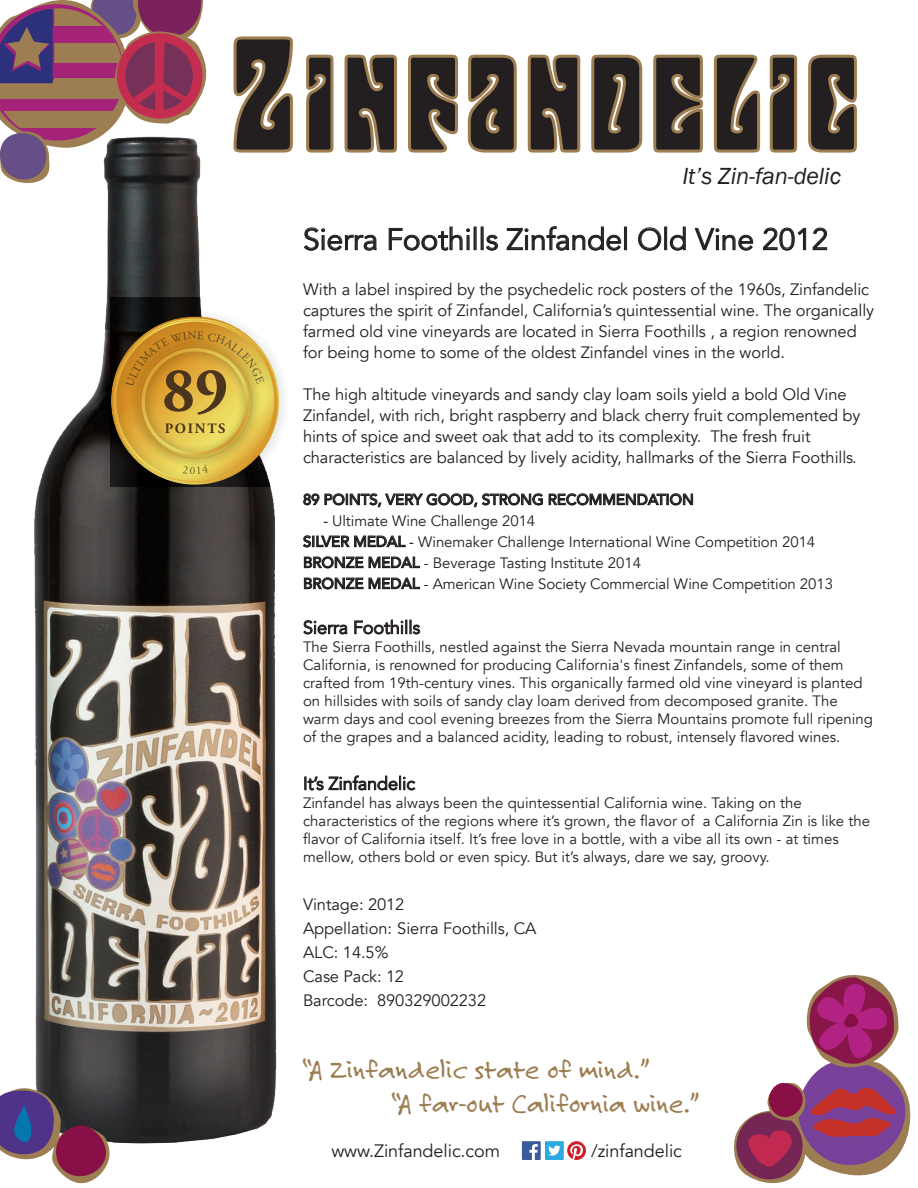
<style>
.page{position:relative;width:918px;height:1188px;background:#fff}
.page>*{position:absolute;margin:0;border:0;box-sizing:border-box;transform-origin:0 0}
.t1{font:126.45px "Mojo Std";letter-spacing:.05em;color:#231f20;scale:1.35 1}
.t2{font:700 63.6px "Adobe Garamond Pro";color:#4b351e}
.t3{font:30px "Avenir";letter-spacing:-.005em;color:#231f20}
.t4{font:28.5px/34.2px "Felt Tip Roman";color:#9d7e52}
.t5{font:italic 24px "Franklin Gothic";letter-spacing:-.005em;color:#231f20}
.t6{font:18px "Avenir";letter-spacing:-.005em;color:#231f20}
.t7{font:16.5px/21px "Avenir";letter-spacing:-.005em;color:#231f20}
.t8{font:15px/18px "Avenir";color:#231f20}
.t9{font:500 15px "Avenir";letter-spacing:-.005em;color:#231f20}
.t10{font:700 14.25px "Adobe Garamond Pro";letter-spacing:.12em;color:#4b351e}
.s1{font-size:150.9px}
.s2{font-weight:500}
</style>
<div class="page">
<img style="left:34px;top:188px;width:243px;height:956px">
<svg style="left:304px;top:227px;width:73px;height:24px"></svg>
<svg style="left:388px;top:226px;width:82px;height:25px"></svg>
<svg style="left:486px;top:234px;width:12px;height:17px"></svg>
<svg style="left:506px;top:226px;width:115px;height:25px"></svg>
<div style="left:624px;top:227px;width:3px;height:23px;border:1px solid #231f20"></div>
<svg style="left:638px;top:227px;width:24px;height:24px"></svg>
<div style="left:664px;top:227px;width:3px;height:23px;border:1px solid #231f20"></div>
<svg style="left:670px;top:226px;width:16px;height:25px"></svg>
<svg style="left:694px;top:227px;width:59px;height:24px"></svg>
<svg style="left:763px;top:227px;width:43px;height:24px"></svg>
<svg style="left:812px;top:227px;width:15px;height:23px"></svg>
<svg style="left:303px;top:493px;width:390px;height:14px"></svg>
<svg style="left:303px;top:535px;width:103px;height:13px"></svg>
<svg style="left:304px;top:556px;width:116px;height:13px"></svg>
<svg style="left:304px;top:577px;width:116px;height:13px"></svg>
<svg style="left:303px;top:620px;width:45px;height:15px"></svg>
<svg style="left:354px;top:619px;width:67px;height:16px"></svg>
<svg style="left:304px;top:775px;width:112px;height:16px"></svg>
<svg style="left:233px;top:36px;width:60px;height:117px"></svg>
<svg style="left:306px;top:54px;width:28px;height:99px"></svg>
<svg style="left:344px;top:54px;width:53px;height:99px"></svg>
<svg style="left:408px;top:54px;width:50px;height:99px"></svg>
<svg style="left:467px;top:54px;width:50px;height:99px"></svg>
<svg style="left:527px;top:54px;width:54px;height:99px"></svg>
<svg style="left:591px;top:54px;width:52px;height:99px"></svg>
<svg style="left:653px;top:54px;width:50px;height:99px"></svg>
<svg style="left:713px;top:54px;width:48px;height:99px"></svg>
<svg style="left:769px;top:54px;width:29px;height:99px"></svg>
<svg style="left:808px;top:54px;width:49px;height:99px"></svg>
<svg style="left:0;top:0;width:207px;height:188px"></svg>
<svg style="left:734px;top:975px;width:177px;height:209px"></svg>
<svg style="left:0;top:1085px;width:110px;height:99px"></svg>
<div style="left:522px;top:1141px;width:19px;height:19px;background:#3b5a9a"></div>
<svg style="left:530px;top:1144px;width:8px;height:16px"></svg>
<div style="left:545px;top:1141px;width:19px;height:19px;background:#2aaae1"></div>
<svg style="left:548px;top:1145px;width:13px;height:11px"></svg>
<svg style="left:567px;top:1141px;width:19px;height:19px"></svg>
<img style="left:99px;top:303px;width:178px;height:197px">
<img style="left:110px;top:298px;width:174px;height:189px">
<svg style="left:113px;top:318px;width:165px;height:165px;background:#c3a046"></svg>
<h1 class="t1" style="left:232px;top:37px;width:465px"><span class="s1">Z</span>INFANDELIC</h1>
<h3 class="t5" style="left:682px;top:161px;width:160px">It’s Zin-fan-delic</h3>
<h2 class="t2" style="left:162px;top:354px;width:68px">89</h2>
<p class="t10" style="left:165px;top:420px;width:62px">POINTS</p>
<h3 class="t3" style="left:303px;top:221px;width:527px">Sierra Foothills Zinfandel Old Vine 2012</h3>
<p class="t7" style="left:303px;top:279px;width:573px">With a label inspired by the psychedelic rock posters of the 1960s, Zinfandelic captures the spirit of Zinfandel, California’s quintessential wine. The organically farmed old vine vineyards are located in Sierra Foothills , a region renowned for being home to some of the oldest Zinfandel vines in the world.</p>
<p class="t7" style="left:303px;top:384px;width:559px">The high altitude vineyards and sandy clay loam soils yield a bold Old Vine Zinfandel, with rich, bright raspberry and black cherry fruit complemented by hints of spice and sweet oak that add to its complexity. The fresh fruit characteristics are balanced by lively acidity, hallmarks of the Sierra Foothills.</p>
<p class="t9" style="left:303px;top:486px;width:392px">89 POINTS, VERY GOOD, STRONG RECOMMENDATION</p>
<p class="t8" style="left:303px;top:510px;width:532px;line-height:21px;text-indent:20px"><span class="s2">-</span> Ultimate Wine Challenge 2014<br><span class="s2">SILVER MEDAL -</span> Winemaker Challenge International Wine Competition 2014<br><span class="s2">BRONZE MEDAL</span> - Beverage Tasting Institute 2014<br><span class="s2">BRONZE MEDAL</span> - American Wine Society Commercial Wine Competition 2013</p>
<p class="t6" style="left:303px;top:617px;width:119px">Sierra Foothills</p>
<p class="t8" style="left:303px;top:638px;width:571px">The Sierra Foothills, nestled against the Sierra Nevada mountain range in central California, is renowned for producing California's finest Zinfandels, some of them crafted from 19th-century vines. This organically farmed old vine vineyard is planted on hillsides with soils of sandy clay loam derived from decomposed granite. The warm days and cool evening breezes from the Sierra Mountains promote full ripening of the grapes and a balanced acidity, leading to robust, intensely flavored wines.</p>
<p class="t6" style="left:303px;top:773px;width:114px">It’s Zinfandelic</p>
<p class="t8" style="left:303px;top:794px;width:569px">Zinfandel has always been the quintessential California wine. Taking on the characteristics of the regions where it’s grown, the flavor of a California Zin is like the flavor of California itself. It’s free love in a bottle, with a vibe all its own - at times mellow, others bold or even spicy. But it’s always, dare we say, groovy.</p>
<p class="t7" style="left:303px;top:892px;width:235px;line-height:24px">Vintage: 2012<br>Appellation: Sierra Foothills, CA<br>ALC: 14.5%<br>Case Pack: 12<br>Barcode: 890329002232</p>
<h3 class="t4" style="left:391px;top:1052px;width:309px;text-indent:-89px">“A Zinfandelic state of mind.”<br>“A far-out California wine.”</h3>
<p class="t6" style="left:331px;top:1140px;width:170px">www.Zinfandelic.com</p>
<p class="t6" style="left:591px;top:1141px;width:92px">/zinfandelic</p>
</div>
